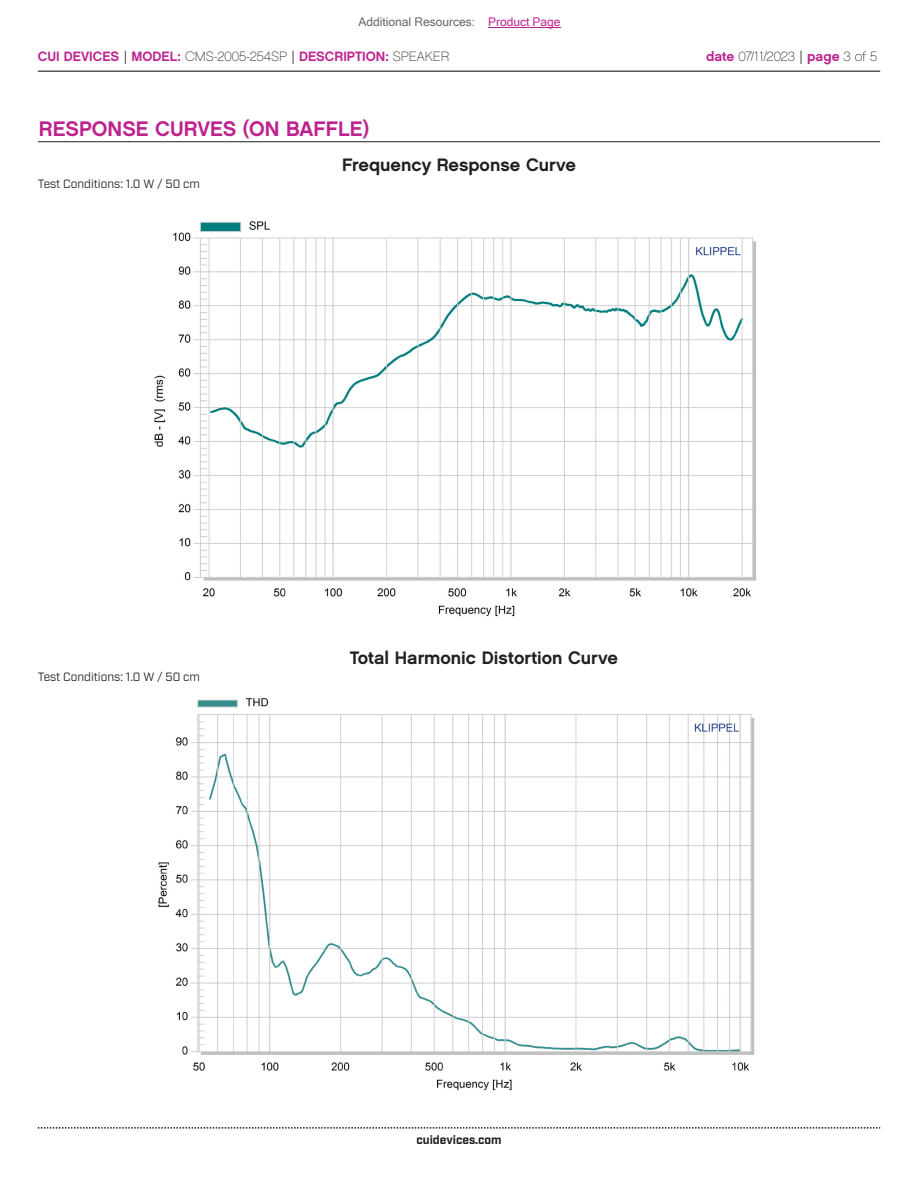
<style>
.page{position:relative;width:918px;height:1188px;background:#fff}
.page>*{position:absolute;margin:0;border:0;box-sizing:border-box;transform-origin:0 0}
.t1{font:21px "Chalet New York Nineteen Sixty";color:#bd238f}
.t2{font:18px "Chalet New York Nineteen Sixty";color:#231f20}
.t3{font:13.5px "Chalet New York Nineteen Sixty";color:#bd238f}
.t4{font:13.5px "Chalet Paris Nineteen Sixty";letter-spacing:-.005em;color:#231f20}
.t5{font:12px "Industry";color:#231f20}
.t6{font:12px "Microsoft Sans Serif";color:#63676b}
.t7{font:700 12px "Industry";color:#231f20}
.s1{color:#bd238f}
.s2{font-family:"Industry";color:#231f20}
.s3{font-family:"Chalet Paris Nineteen Sixty";color:#231f20}
.s4{font-family:"Chalet New York Nineteen Sixty";color:#bd238f}
.s5{font-family:"Industry"}
</style>
<div class="page">
<hr style="left:38px;top:71px;width:842px;height:1px;background:#231f20">
<svg style="left:38px;top:1127px;width:842px;height:2px"></svg>
<img style="left:155px;top:221px;width:601px;height:396px">
<hr style="left:38px;top:141px;width:842px;height:1px;background:#231f20">
<img style="left:158px;top:698px;width:597px;height:393px">
<hr style="left:488px;top:27px;width:73px;height:1px;background:#bd238f">
<p class="t6" style="left:358px;top:15px;width:204px">Additional Resources: <span class="s1">Product Page</span></p>
<p class="t3" style="left:38px;top:47px;width:413px">CUI DEVICES <span class="s2">|</span> MODEL: <span class="s3">CMS-2005-254SP</span> <span class="s2">|</span> DESCRIPTION: <span class="s3">SPEAKER</span></p>
<p class="t4" style="left:706px;top:48px;width:173px"><span class="s4">date</span> 07/11/2023 <span class="s5">|</span> <span class="s4">page</span> 3 of 5</p>
<h1 class="t1" style="left:39px;top:115px;width:332px">RESPONSE CURVES (ON BAFFLE)</h1>
<h2 class="t2" style="left:342px;top:153px;width:235px">Frequency Response Curve</h2>
<p class="t5" style="left:38px;top:176px;width:164px">Test Conditions: 1.0 W / 50 cm</p>
<p class="t5" style="left:38px;top:669px;width:164px">Test Conditions: 1.0 W / 50 cm</p>
<h2 class="t2" style="left:350px;top:646px;width:270px">Total Harmonic Distortion Curve</h2>
<p class="t7" style="left:416px;top:1132px;width:87px">cuidevices.com</p>
</div>
